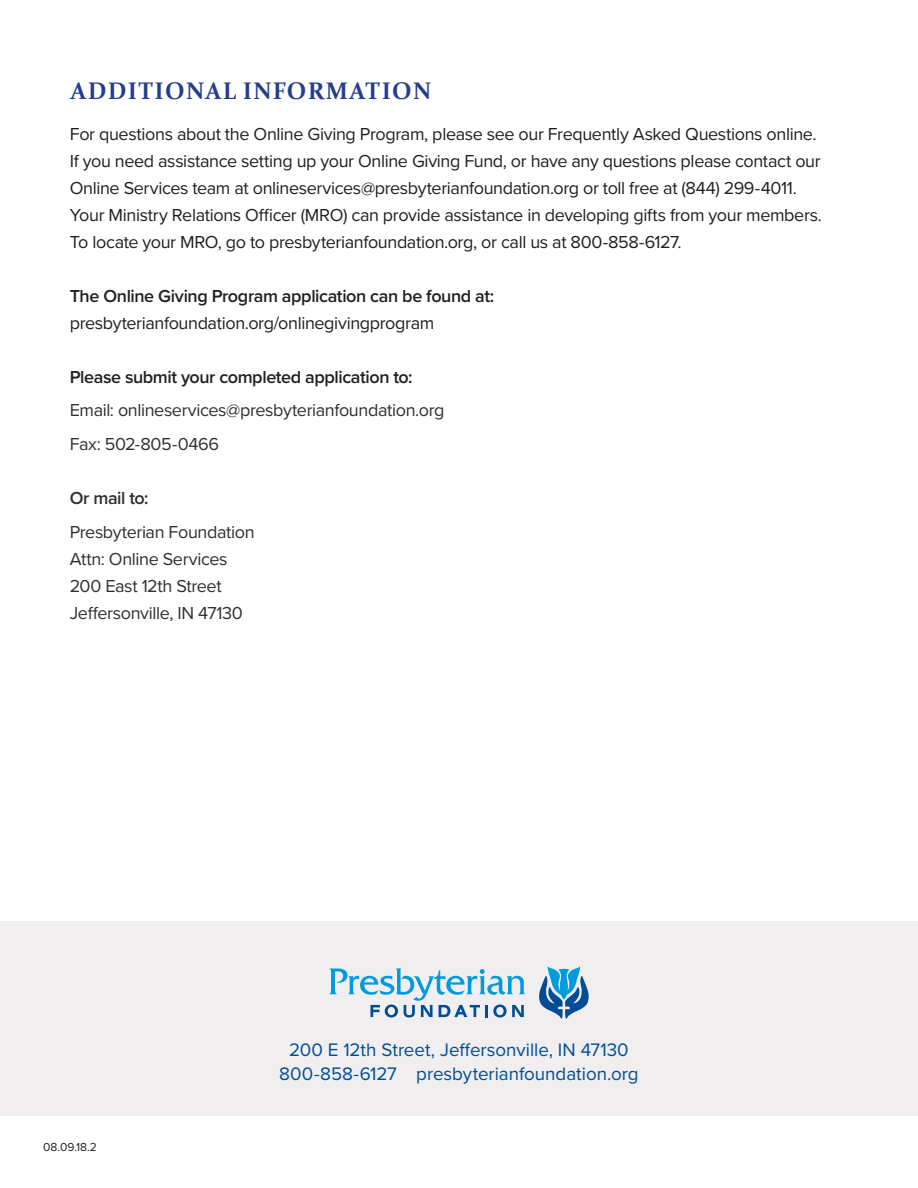
<style>
.page{position:relative;width:918px;height:1188px;background:#fff}
.page>*{position:absolute;margin:0;border:0;box-sizing:border-box;transform-origin:0 0}
.t1{font:700 24px "Constantia";letter-spacing:.05em;color:#243e8d}
.t2{font:18.75px "Proxima Nova";color:#004c97}
.t3{font:18px/27px "Proxima Nova";letter-spacing:-.02em;color:#231f20}
.t4{font:18px/27px "Proxima Nova";letter-spacing:-.02em;color:#312f30}
.t5{font:600 18px/27px "Proxima Nova";letter-spacing:-.025em;color:#231f20}
.t6{font:600 18px "Proxima Nova";letter-spacing:-.025em;color:#312f30}
.t7{font:12px "Proxima Nova";color:#231f20}
.s1{font-weight:400}
</style>
<div class="page">
<div style="left:0;top:922px;width:918px;height:194px;background:#f0eeef"></div>
<svg style="left:539px;top:967px;width:50px;height:52px"></svg>
<svg style="left:329px;top:968px;width:196px;height:50px"></svg>
<p class="t1" style="left:70px;top:74px;width:362px">ADDITIONAL INFORMATION</p>
<p class="t3" style="left:70px;top:120px;width:754px">For questions about the Online Giving Program, please see our Frequently Asked Questions online.<br>If you need assistance setting up your Online Giving Fund, or have any questions please contact our Online Services team at onlineservices@presbyterianfoundation.org or toll free at (844) 299-4011.<br>Your Ministry Relations Officer (MRO) can provide assistance in developing gifts from your members.<br>To locate your MRO, go to presbyterianfoundation.org, or call us at 800-858-6127.</p>
<p class="t5" style="left:70px;top:282px;width:426px">The Online Giving Program application can be found at: <span class="s1">presbyterianfoundation.org/onlinegivingprogram</span></p>
<p class="t5" style="left:70px;top:363px;width:344px">Please submit your completed application to:</p>
<p class="t4" style="left:70px;top:397px;width:376px">Email: onlineservices@presbyterianfoundation.org</p>
<p class="t4" style="left:70px;top:431px;width:151px">Fax: 502-805-0466</p>
<p class="t6" style="left:70px;top:487px;width:80px">Or mail to:</p>
<p class="t4" style="left:70px;top:519px;width:186px">Presbyterian Foundation<br>Attn: Online Services<br>200 East 12th Street<br>Jeffersonville, IN 47130</p>
<p class="t7" style="left:43px;top:1140px;width:55px">08.09.18.2</p>
<p class="t2" style="left:289px;top:1039px;width:341px">200 E 12th Street, Jeffersonville, IN 47130</p>
<p class="t2" style="left:279px;top:1062px;width:361px">800-858-6127 presbyterianfoundation.org</p>
</div>
